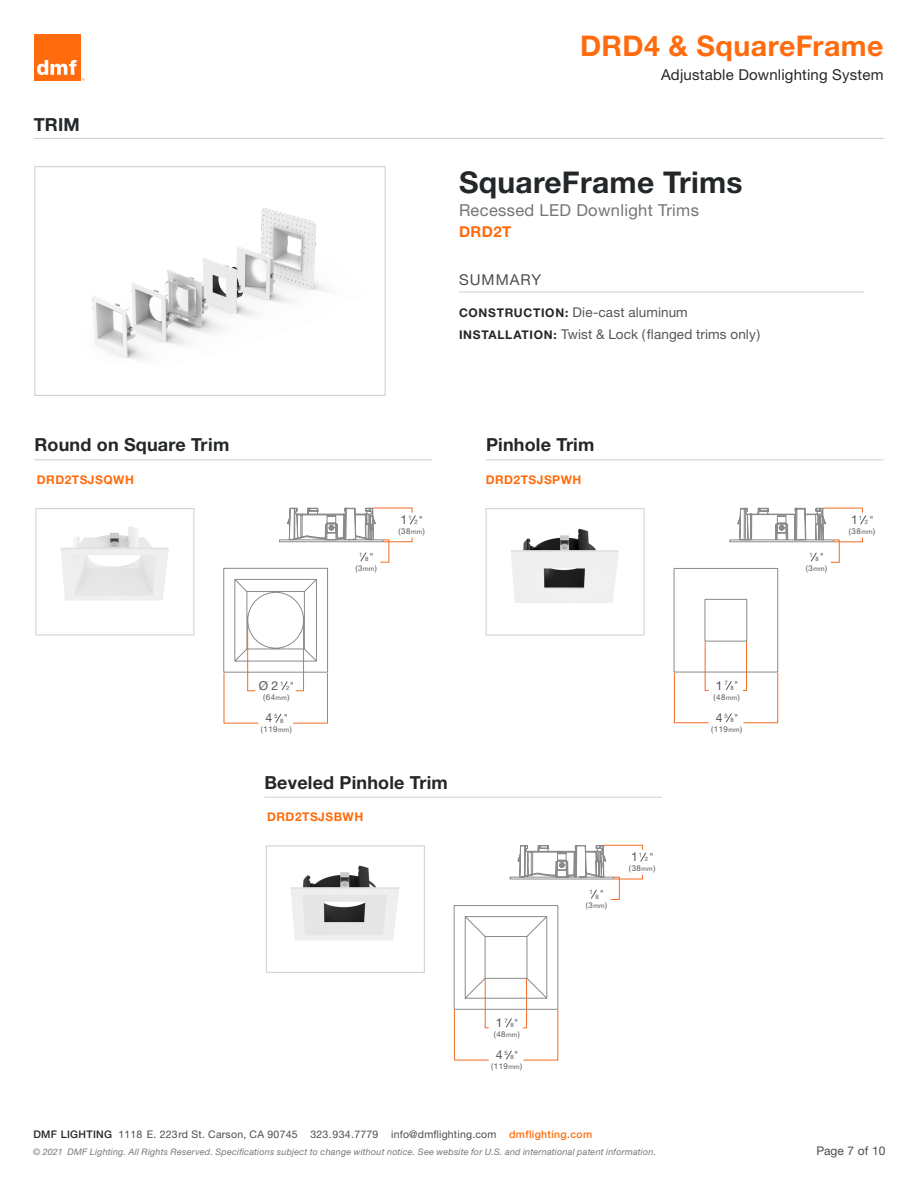
<style>
.page{position:relative;width:918px;height:1188px;background:#fff}
.page>*{position:absolute;margin:0;border:0;box-sizing:border-box;transform-origin:0 0}
.t1{font:700 30px "Helvetica Neue LT Std";letter-spacing:.01em;color:#242729}
.t2{font:700 28.5px "Helvetica Neue LT Std";letter-spacing:.015em;color:#ff6b0d}
.Headers{font:700 18px "Helvetica Neue LT Std";letter-spacing:.01em;color:#242729}
.t3{font:16.5px "Helvetica Neue LT Std";letter-spacing:.02em;color:#747577}
.t4{font:15px "Helvetica Neue LT Std";letter-spacing:.015em;color:#242729}
.t5{font:15px "Helvetica Neue LT Std";letter-spacing:.07em;color:#4a4d4f}
.t6{font:700 15px "Helvetica Neue LT Std";letter-spacing:.03em;color:#ff6b0d}
.t7{font:13.5px "Helvetica Neue LT Std";letter-spacing:.01em;color:#54555a}
.t8{font:12.3px "Helvetica Neue LT Std";color:#55565a}
.t9{font:700 12px "Helvetica Neue LT Std";letter-spacing:.04em;color:#ff6b0d}
.t10{font:12px "Helvetica Neue LT Std";color:#4a4d4f}
.t11{font:10.5px "Helvetica Neue LT Std";letter-spacing:.02em;color:#4a4d4f}
.t12{font:italic 9px "Helvetica Neue LT Std";letter-spacing:.025em;color:#747577}
.t13{font:7.95px "Helvetica Neue LT Std";letter-spacing:.05em;color:#55565a}
.t14{font:6px "Helvetica Neue LT Std";color:#55565a}
.s1{font-weight:700;font-size:12px;color:#242729}
.s2{font-size:6.45px}
.s3{font-weight:500;color:#242729}
.s4{font-weight:500;color:#ff6b0d}
</style>
<div class="page">
<div style="left:34px;top:34px;width:47px;height:47px;background:#ff6b0d"></div>
<svg style="left:37px;top:60px;width:47px;height:21px"></svg>
<hr style="left:34px;top:138px;width:850px;height:1px;background:#cfcece">
<hr style="left:459px;top:292px;width:405px;height:1px;background:#cfcece">
<svg style="left:224px;top:508px;width:192px;height:215px"></svg>
<img style="left:61px;top:526px;width:108px;height:74px">
<div style="left:36px;top:508px;width:158px;height:127px;border:1px solid #cfcece"></div>
<hr style="left:34px;top:459px;width:398px;height:1px;background:#cfcece">
<svg style="left:730px;top:460px;width:136px;height:164px"></svg>
<svg style="left:726px;top:681px;width:6px;height:9px"></svg>
<svg style="left:726px;top:713px;width:6px;height:10px"></svg>
<svg style="left:674px;top:642px;width:35px;height:81px"></svg>
<svg style="left:743px;top:642px;width:35px;height:81px"></svg>
<hr style="left:674px;top:568px;width:104px;height:1px;background:#8a8a8d">
<hr style="left:674px;top:568px;width:1px;height:104px;background:#8a8a8d">
<hr style="left:705px;top:641px;width:42px;height:1px;background:#8a8a8d">
<hr style="left:747px;top:599px;width:1px;height:42px;background:#8a8a8d">
<hr style="left:705px;top:599px;width:42px;height:1px;background:#8a8a8d">
<hr style="left:705px;top:599px;width:1px;height:42px;background:#8a8a8d">
<hr style="left:674px;top:672px;width:104px;height:1px;background:#8a8a8d">
<hr style="left:777px;top:568px;width:1px;height:104px;background:#8a8a8d">
<img style="left:511px;top:528px;width:108px;height:75px">
<div style="left:486px;top:508px;width:158px;height:127px;border:1px solid #cfcece"></div>
<hr style="left:486px;top:459px;width:398px;height:1px;background:#cfcece">
<svg style="left:454px;top:845px;width:192px;height:215px"></svg>
<img style="left:290px;top:865px;width:109px;height:75px">
<div style="left:266px;top:846px;width:159px;height:127px;border:1px solid #cfcece"></div>
<hr style="left:264px;top:797px;width:398px;height:1px;background:#cfcece">
<img style="left:92px;top:208px;width:235px;height:152px">
<div style="left:34px;top:166px;width:352px;height:230px;border:1px solid #cfcece"></div>
<p class="Headers" style="left:34px;top:114px;width:48px">TRIM</p>
<p class="Headers" style="left:34px;top:434px;width:196px">Round on Square Trim</p>
<p class="t9" style="left:37px;top:472px;width:99px">DRD2TSJSQWH</p>
<h2 class="t2" style="left:580px;top:29px;width:305px">DRD4 &amp; SquareFrame</h2>
<h3 class="t4" style="left:661px;top:66px;width:224px">Adjustable Downlighting System</h3>
<p class="t1" style="left:459px;top:164px;width:285px">SquareFrame Trims</p>
<p class="t3" style="left:459px;top:200px;width:241px">Recessed LED Downlight Trims</p>
<p class="t6" style="left:459px;top:222px;width:54px">DRD2T</p>
<p class="t5" style="left:459px;top:271px;width:84px">SUMMARY</p>
<p class="t7" style="left:459px;top:304px;width:230px"><span class="s1">CONSTRUCTION:</span> Die-cast aluminum</p>
<p class="t7" style="left:459px;top:326px;width:303px"><span class="s1">INSTALLATION:</span> Twist &amp; Lock (flanged trims only)</p>
<p class="t14" style="left:359px;top:551px;width:5px">1</p>
<p class="t14" style="left:365px;top:556px;width:10px">8<sup>"</sup></p>
<p class="t13" style="left:355px;top:564px;width:23px">(3<span class="s2">mm</span>)</p>
<p class="t8" style="left:401px;top:512px;width:13px">1<sup>1</sup></p>
<p class="t14" style="left:415px;top:518px;width:10px">2<sup>"</sup></p>
<p class="t13" style="left:399px;top:526px;width:28px">(38<span class="s2">mm</span>)</p>
<p class="Headers" style="left:486px;top:434px;width:110px">Pinhole Trim</p>
<p class="t9" style="left:486px;top:472px;width:97px">DRD2TSJSPWH</p>
<p class="t14" style="left:809px;top:551px;width:5px">1</p>
<p class="t14" style="left:815px;top:556px;width:10px">8<sup>"</sup></p>
<p class="t13" style="left:806px;top:564px;width:23px">(3<span class="s2">mm</span>)</p>
<p class="t8" style="left:851px;top:513px;width:13px">1<sup>1</sup></p>
<p class="t14" style="left:865px;top:519px;width:10px">2<sup>"</sup></p>
<p class="t13" style="left:849px;top:527px;width:28px">(38<span class="s2">mm</span>)</p>
<p class="t8" style="left:259px;top:678px;width:26px">Ø 2 <sup>1</sup></p>
<p class="t14" style="left:286px;top:685px;width:9px">2<sup>"</sup></p>
<p class="t13" style="left:263px;top:693px;width:28px">(64<span class="s2">mm</span>)</p>
<p class="t8" style="left:265px;top:711px;width:14px">4 <sup>5</sup></p>
<p class="t14" style="left:280px;top:717px;width:9px">8<sup>"</sup></p>
<p class="t13" style="left:261px;top:725px;width:33px">(119<span class="s2">mm</span>)</p>
<p class="Headers" style="left:264px;top:771px;width:185px">Beveled Pinhole Trim</p>
<p class="t9" style="left:267px;top:809px;width:98px">DRD2TSJSBWH</p>
<p class="t14" style="left:590px;top:888px;width:5px">1</p>
<p class="t14" style="left:596px;top:893px;width:10px">8<sup>"</sup></p>
<p class="t13" style="left:586px;top:901px;width:23px">(3<span class="s2">mm</span>)</p>
<p class="t8" style="left:631px;top:850px;width:13px">1<sup>1</sup></p>
<p class="t14" style="left:645px;top:856px;width:10px">2<sup>"</sup></p>
<p class="t13" style="left:629px;top:864px;width:28px">(38<span class="s2">mm</span>)</p>
<p class="t8" style="left:716px;top:678px;width:14px">1 <sup>7</sup></p>
<p class="t14" style="left:730px;top:684px;width:9px">8<sup>"</sup></p>
<p class="t13" style="left:714px;top:692px;width:28px">(48<span class="s2">mm</span>)</p>
<p class="t8" style="left:716px;top:710px;width:14px">4 <sup>5</sup></p>
<p class="t14" style="left:730px;top:716px;width:9px">8<sup>"</sup></p>
<p class="t13" style="left:711px;top:724px;width:33px">(119<span class="s2">mm</span>)</p>
<p class="t8" style="left:496px;top:1015px;width:14px">1 <sup>7</sup></p>
<p class="t14" style="left:511px;top:1021px;width:9px">8<sup>"</sup></p>
<p class="t13" style="left:494px;top:1030px;width:28px">(48<span class="s2">mm</span>)</p>
<p class="t8" style="left:496px;top:1048px;width:14px">4 <sup>5</sup></p>
<p class="t14" style="left:511px;top:1054px;width:9px">8<sup>"</sup></p>
<p class="t13" style="left:491px;top:1062px;width:33px">(119<span class="s2">mm</span>)</p>
<p class="t11" style="left:33px;top:1128px;width:560px"><span class="s3">DMF LIGHTING</span> 1118 E. 223rd St. Carson, CA 90745 323.934.7779 info@dmflighting.com <span class="s4">dmflighting.com</span></p>
<p class="t12" style="left:33px;top:1146px;width:625px">© 2021 DMF Lighting. All Rights Reserved. Specifications subject to change without notice. See website for U.S. and international patent information.</p>
<h3 class="t10" style="left:816px;top:1144px;width:71px">Page 7 of 10</h3>
</div>
